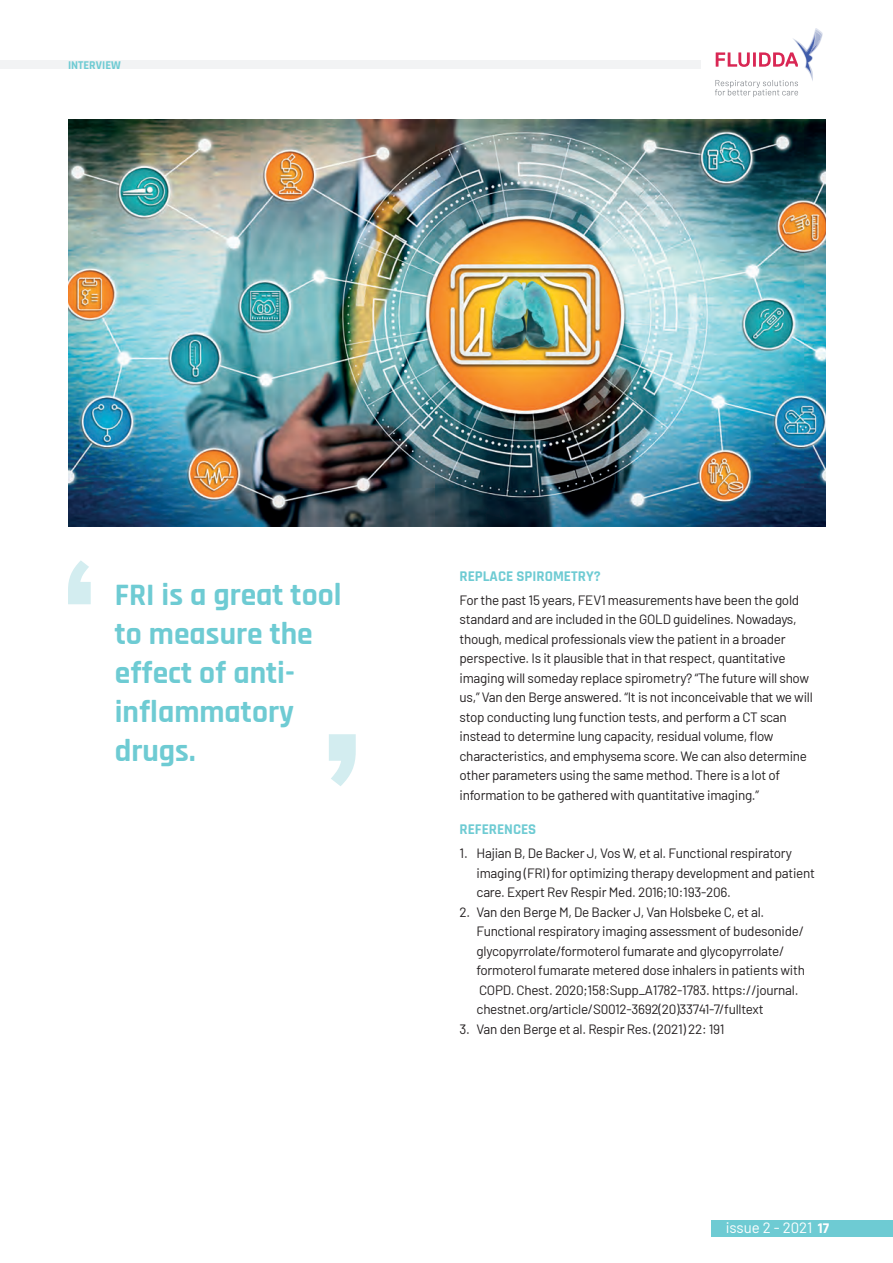
<style>
.page{position:relative;width:893px;height:1263px;background:#fff}
.page>*{position:absolute;margin:0;border:0;box-sizing:border-box;transform-origin:0 0}
.body{font:700 31.5px/39px "Rajdhani";color:#6ecbd3}
.artikel_aanduiding{font:700 15px "Rajdhani";color:#6ecbd3}
.t1{font:15px "Barlow";color:#fff}
.body-2{font:13.5px/19.5px "Barlow";letter-spacing:-.02em;color:#231f20}
.hfdst_omschrijving{font:700 12px "Rajdhani";color:#6ecbd3}
.s1{font-family:"Rajdhani";font-weight:700}
</style>
<div class="page">
<div style="left:0;top:60px;width:700px;height:9px;background:#f2f3f4"></div>
<svg style="left:715px;top:28px;width:108px;height:69px"></svg>
<div style="left:712px;top:1220px;width:181px;height:16px;background:#6ecbd3"></div>
<img style="left:69px;top:119px;width:757px;height:407px">
<svg style="left:329px;top:734px;width:27px;height:52px"></svg>
<svg style="left:68px;top:560px;width:23px;height:44px"></svg>
<p class="hfdst_omschrijving" style="left:68px;top:57px;width:54px">INTERVIEW</p>
<p class="body" style="left:115px;top:576px;width:228px">FRI is a great tool</p>
<p class="body" style="left:115px;top:615px;width:200px">to measure the effect of anti-</p>
<p class="body" style="left:115px;top:693px;width:181px">inflammatory</p>
<p class="body" style="left:115px;top:732px;width:82px">drugs.</p>
<p class="artikel_aanduiding" style="left:460px;top:567px;width:143px">REPLACE SPIROMETRY?</p>
<p class="body-2" style="left:460px;top:589px;width:355px">For the past 15 years, FEV1 measurements have been the gold standard and are included in the GOLD guidelines. Nowadays, though, medical professionals view the patient in a broader perspective. Is it plausible that in that respect, quantitative imaging will someday replace spirometry? “The future will show us,” Van den Berge answered. “It is not inconceivable that we will stop conducting lung function tests, and perform a CT scan instead to determine lung capacity, residual volume, flow characteristics, and emphysema score. We can also determine other parameters using the same method. There is a lot of information to be gathered with quantitative imaging.”</p>
<p class="artikel_aanduiding" style="left:460px;top:820px;width:78px">REFERENCES</p>
<p class="body-2" style="left:477px;top:842px;width:340px;text-indent:-17px">1. Hajian B, De Backer J, Vos W, et al. Functional respiratory imaging (FRI) for optimizing therapy development and patient care. Expert Rev Respir Med. 2016;10:193-206.</p>
<p class="body-2" style="left:460px;top:901px;width:306px">2. Van den Berge M, De Backer J, Van Holsbeke C, et al.</p>
<p class="body-2" style="left:477px;top:920px;width:329px">Functional respiratory imaging assessment of budesonide/</p>
<p class="body-2" style="left:477px;top:940px;width:330px">glycopyrrolate/formoterol fumarate and glycopyrrolate/ formoterol fumarate metered dose inhalers in patients with COPD. Chest. 2020;158:Supp_A1782-1783. https://journal. chestnet.org/article/S0012-3692(20)33741-7/fulltext</p>
<p class="body-2" style="left:460px;top:1018px;width:266px">3. Van den Berge et al. Respir Res. (2021) 22: 191</p>
<p class="t1" style="left:726px;top:1217px;width:105px">issue 2 - 2021 <span class="s1">17</span></p>
</div>
